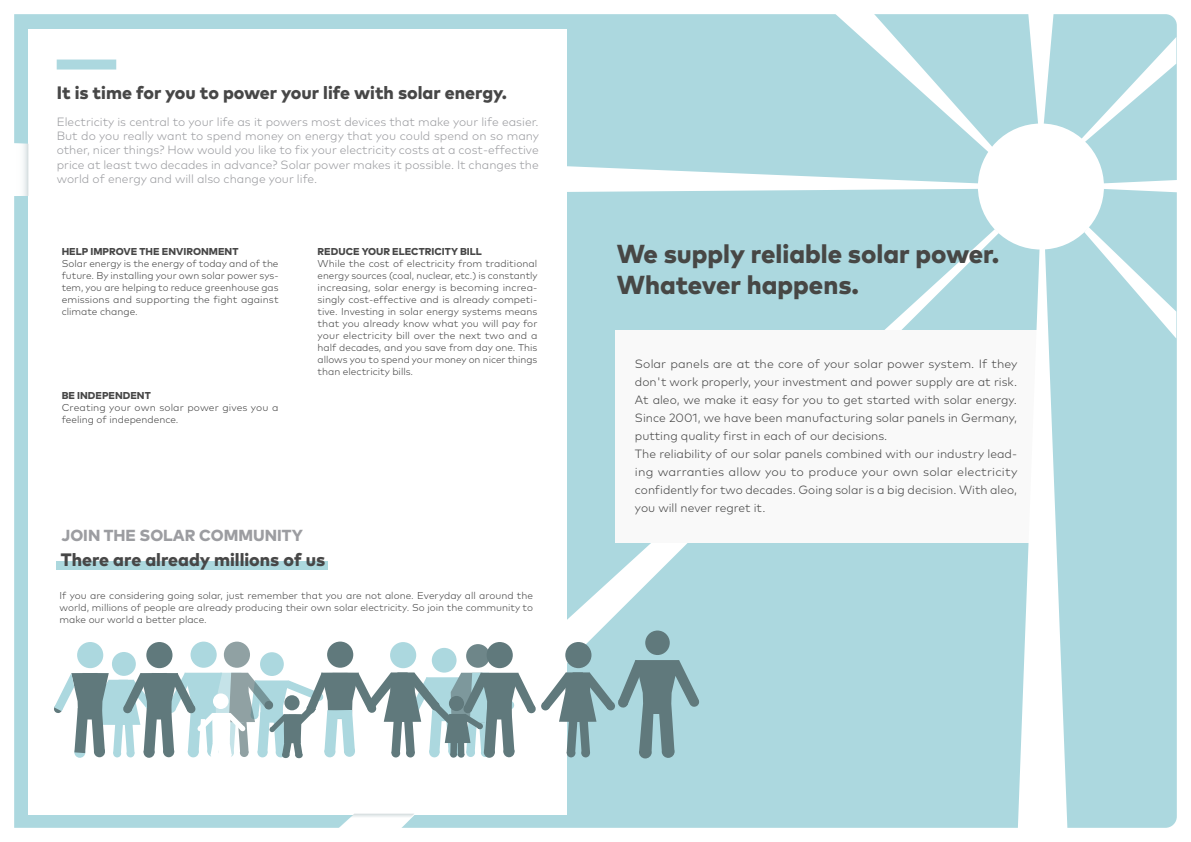
<style>
.page{position:relative;width:1191px;height:842px;background:#fff}
.page>*{position:absolute;margin:0;border:0;box-sizing:border-box;transform-origin:0 0}
.t1{font:800 26px/31.2px "Mark Pro";color:#474745}
.t2{font:800 18px "Mark Pro";color:#474747}
.t3{font:800 16px "Mark Pro";color:#9c9da1}
.t4{font:300 12px/18px "Mark Pro";color:#474747}
.t5{font:300 12px/14.4px "Mark Pro";color:#9c9da1;text-align:justify}
.t6{font:300 10px/12px "Mark Pro";color:#474747;text-align:justify}
.t7{font:800 10px "Mark Pro";color:#474747}
</style>
<div class="page">
<div style="left:14px;top:14px;width:1162px;height:814px;background:#acd8df"></div>
<svg style="left:1027px;top:14px;width:27px;height:110px"></svg>
<svg style="left:567px;top:143px;width:413px;height:53px;fill:#acd8df"></svg>
<svg style="left:1104px;top:179px;width:73px;height:14px"></svg>
<svg style="left:1081px;top:37px;width:95px;height:106px;background:#b8dde3"></svg>
<svg style="left:823px;top:14px;width:170px;height:139px;background:#b7dde3"></svg>
<svg style="left:1084px;top:227px;width:92px;height:112px"></svg>
<div style="left:414px;top:229px;width:585px;height:599px;background:#acd8df"></div>
<div style="left:978px;top:123px;width:126px;height:127px;background:#fff;border-radius:50%"></div>
<div style="left:615px;top:330px;width:431px;height:213px;background:#f9f9f9"></div>
<div style="left:28px;top:29px;width:539px;height:785px;background:#fff"></div>
<div style="left:260px;top:652px;width:24px;height:24px;background:#acd8df;border-radius:50%"></div>
<div style="left:57px;top:60px;width:59px;height:10px;background:#acd8df"></div>
<div style="left:432px;top:648px;width:24px;height:25px;background:#acd8df;border-radius:50%"></div>
<div style="left:466px;top:644px;width:24px;height:24px;background:#6e8689;border-radius:50%"></div>
<svg style="left:1017px;top:248px;width:50px;height:580px"></svg>
<div style="left:190px;top:642px;width:27px;height:26px;background:#acd8df;border-radius:50%"></div>
<div style="left:224px;top:642px;width:26px;height:26px;background:#90a1a3;border-radius:50%"></div>
<div style="left:390px;top:642px;width:26px;height:26px;background:#acd8df;border-radius:50%"></div>
<div style="left:327px;top:641px;width:26px;height:27px;background:#60797c;border-radius:50%"></div>
<div style="left:112px;top:652px;width:24px;height:24px;background:#acd8df;border-radius:50%"></div>
<div style="left:77px;top:642px;width:26px;height:26px;background:#acd8df;border-radius:50%"></div>
<div style="left:565px;top:642px;width:26px;height:26px;background:#60797c;border-radius:50%"></div>
<div style="left:486px;top:642px;width:27px;height:26px;background:#60797c;border-radius:50%"></div>
<svg style="left:54px;top:672px;width:482px;height:86px"></svg>
<div style="left:146px;top:642px;width:26px;height:26px;background:#60797c;border-radius:50%"></div>
<svg style="left:14px;top:143px;width:14px;height:53px"></svg>
<svg style="left:323px;top:814px;width:91px;height:14px"></svg>
<svg style="left:542px;top:660px;width:157px;height:99px;background:#96b5b9"></svg>
<div style="left:645px;top:630px;width:25px;height:25px;background:#60797c;border-radius:50%"></div>
<div style="left:57px;top:561px;width:271px;height:9px;background:#acd8de"></div>
<h2 class="t2" style="left:57px;top:79px;width:452px">It is time for you to power your life with solar energy.</h2>
<p class="t5" style="left:57px;top:113px;width:484px">Electricity is central to your life as it powers most devices that make your life easier.<br>But do you really want to spend money on energy that you could spend on so many other, nicer things? How would you like to fix your electricity costs at a cost-effective price at least two decades in advance? Solar power makes it possible. It changes the world of energy and will also change your life.</p>
<p class="t7" style="left:62px;top:243px;width:178px">HELP IMPROVE THE ENVIRONMENT</p>
<p class="t6" style="left:62px;top:256px;width:218px">Solar energy is the energy of today and of the future. By installing your own solar power sys&shy;tem, you are helping to reduce greenhouse gas emissions and supporting the fight against climate change.</p>
<p class="t7" style="left:62px;top:387px;width:91px">BE INDEPENDENT</p>
<p class="t6" style="left:62px;top:400px;width:218px">Creating your own solar power gives you a feeling of independence.</p>
<p class="t7" style="left:317px;top:243px;width:166px">REDUCE YOUR ELECTRICITY BILL</p>
<p class="t6" style="left:317px;top:256px;width:221px">While the cost of electricity from traditional energy sources (coal, nuclear, etc.) is constantly increasing, solar energy is becoming increa&shy;singly cost-effective and is already competi&shy;tive. Investing in solar energy systems means that you already know what you will pay for your electricity bill over the next two and a half decades, and you save from day one. This allows you to spend your money on nicer things than electricity bills.</p>
<h3 class="t3" style="left:62px;top:523px;width:243px">JOIN THE SOLAR COMMUNITY</h3>
<h2 class="t2" style="left:61px;top:546px;width:266px">There are already millions of us</h2>
<p class="t6" style="left:60px;top:589px;width:475px">If you are considering going solar, just remember that you are not alone. Everyday all around the world, millions of people are already producing their own solar electricity. So join the community to make our world a better place.</p>
<h1 class="t1" style="left:617px;top:236px;width:384px">We supply reliable solar power.<br>Whatever happens.</h1>
<p class="t4" style="left:635px;top:354px;width:384px">Solar panels are at the core of your solar power system. If they don't work properly, your investment and power supply are at risk.<br>At aleo, we make it easy for you to get started with solar energy.<br>Since 2001, we have been manufacturing solar panels in Germany, putting quality first in each of our decisions.<br>The reliability of our solar panels combined with our industry lead&shy;ing warranties allow you to produce your own solar electricity confidently for two decades. Going solar is a big decision. With aleo, you will never regret it.</p>
</div>
